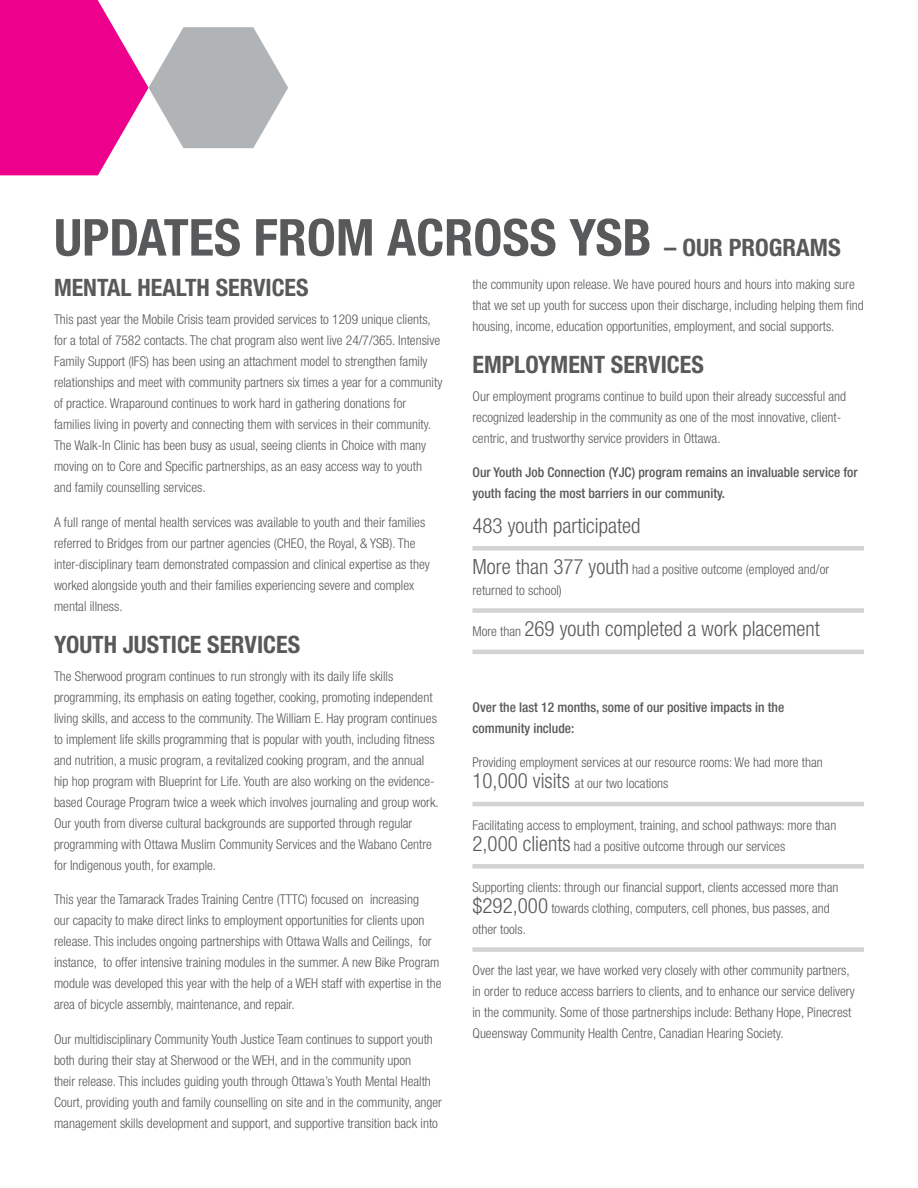
<style>
.page{position:relative;width:918px;height:1188px;background:#fff}
.page>*{position:absolute;margin:0;border:0;box-sizing:border-box;transform-origin:0 0}
.t1{font:700 condensed 51px "Helvetica Neue";color:#58595b}
.t2{font:700 condensed 24px "Helvetica Neue";color:#58595b}
.t3{font:300 condensed 21px "Helvetica Neue";color:#58595b}
.t4{font:300 condensed 13.5px/21px "Helvetica Neue";color:#58595b}
.t5{font:500 condensed 13.5px/21px "Helvetica Neue";color:#58595b}
.s1{font-size:24px}
.s2{font-size:21px}
.s3{font-size:13.5px}
</style>
<div class="page">
<div style="left:472px;top:546px;width:392px;height:5px;background:#d1d3d4"></div>
<div style="left:472px;top:608px;width:392px;height:5px;background:#d1d3d4"></div>
<hr style="left:472px;top:650px;width:392px;height:4px;background:#d1d3d4">
<hr style="left:472px;top:802px;width:392px;height:4px;background:#d1d3d4">
<div style="left:472px;top:864px;width:392px;height:5px;background:#d1d3d4"></div>
<div style="left:472px;top:947px;width:392px;height:5px;background:#d1d3d4"></div>
<svg style="left:0;top:0;width:288px;height:175px"></svg>
<h1 class="t1" style="left:54px;top:207px;width:788px">UPDATES FROM ACROSS YSB <span class="s1">– OUR PROGRAMS</span></h1>
<h2 class="t2" style="left:54px;top:273px;width:256px">MENTAL HEALTH SERVICES</h2>
<p class="t4" style="left:54px;top:309px;width:390px">This past year the Mobile Crisis team provided services to 1209 unique clients, for a total of 7582 contacts. The chat program also went live 24/7/365. Intensive Family Support (IFS) has been using an attachment model to strengthen family relationships and meet with community partners six times a year for a community of practice. Wraparound continues to work hard in gathering donations for families living in poverty and connecting them with services in their community.<br>The Walk-In Clinic has been busy as usual, seeing clients in Choice with many moving on to Core and Specific partnerships, as an easy access way to youth and family counselling services.</p>
<p class="t4" style="left:54px;top:511px;width:377px">A full range of mental health services was available to youth and their families referred to Bridges from our partner agencies (CHEO, the Royal, &amp; YSB). The inter-disciplinary team demonstrated compassion and clinical expertise as they worked alongside youth and their families experiencing severe and complex mental illness.</p>
<h2 class="t2" style="left:54px;top:630px;width:248px">YOUTH JUSTICE SERVICES</h2>
<p class="t4" style="left:54px;top:665px;width:386px">The Sherwood program continues to run strongly with its daily life skills programming, its emphasis on eating together, cooking, promoting independent living skills, and access to the community. The William E. Hay program continues to implement life skills programming that is popular with youth, including fitness and nutrition, a music program, a revitalized cooking program, and the annual hip hop program with Blueprint for Life. Youth are also working on the evidence&shy;based Courage Program twice a week which involves journaling and group work.<br>Our youth from diverse cultural backgrounds are supported through regular programming with Ottawa Muslim Community Services and the Wabano Centre for Indigenous youth, for example.</p>
<p class="t4" style="left:54px;top:889px;width:389px">This year the Tamarack Trades Training Centre (TTTC) focused on increasing<br>our capacity to make direct links to employment opportunities for clients upon release. This includes ongoing partnerships with Ottawa Walls and Ceilings, for instance, to offer intensive training modules in the summer. A new Bike Program module was developed this year with the help of a WEH staff with expertise in the area of bicycle assembly, maintenance, and repair.</p>
<p class="t4" style="left:54px;top:1028px;width:389px">Our multidisciplinary Community Youth Justice Team continues to support youth both during their stay at Sherwood or the WEH, and in the community upon<br>their release. This includes guiding youth through Ottawa’s Youth Mental Health Court, providing youth and family counselling on site and in the community, anger management skills development and support, and supportive transition back into</p>
<p class="t4" style="left:472px;top:273px;width:393px">the community upon release. We have poured hours and hours into making sure that we set up youth for success upon their discharge, including helping them find housing, income, education opportunities, employment, and social supports.</p>
<h2 class="t2" style="left:472px;top:350px;width:233px">EMPLOYMENT SERVICES</h2>
<p class="t4" style="left:472px;top:385px;width:375px">Our employment programs continue to build upon their already successful and recognized leadership in the community as one of the most innovative, client&shy;centric, and trustworthy service providers in Ottawa.</p>
<p class="t5" style="left:472px;top:462px;width:387px">Our Youth Job Connection (YJC) program remains an invaluable service for youth facing the most barriers in our community.</p>
<h3 class="t3" style="left:473px;top:513px;width:169px">483 youth participated</h3>
<p class="t4" style="left:472px;top:558px;width:358px"><span class="s2">More than 377 youth</span> had a positive outcome (employed and/or returned to school)</p>
<h3 class="t3" style="left:472px;top:617px;width:349px"><span class="s3">More than</span> 269 youth completed a work placement</h3>
<p class="t5" style="left:473px;top:696px;width:313px">Over the last 12 months, some of our positive impacts in the community include:</p>
<p class="t4" style="left:473px;top:752px;width:352px">Providing employment services at our resource rooms: We had more than<br><span class="s2">10,000 visits</span> at our two locations</p>
<p class="t4" style="left:473px;top:814px;width:365px">Facilitating access to employment, training, and school pathways: more than<br><span class="s2">2,000 clients</span> had a positive outcome through our services</p>
<p class="t4" style="left:472px;top:876px;width:367px">Supporting clients: through our financial support, clients accessed more than <span class="s2">$292,000</span> towards clothing, computers, cell phones, bus passes, and other tools.</p>
<p class="t4" style="left:472px;top:960px;width:384px">Over the last year, we have worked very closely with other community partners, in order to reduce access barriers to clients, and to enhance our service delivery in the community. Some of those partnerships include: Bethany Hope, Pinecrest Queensway Community Health Centre, Canadian Hearing Society.</p>
</div>
